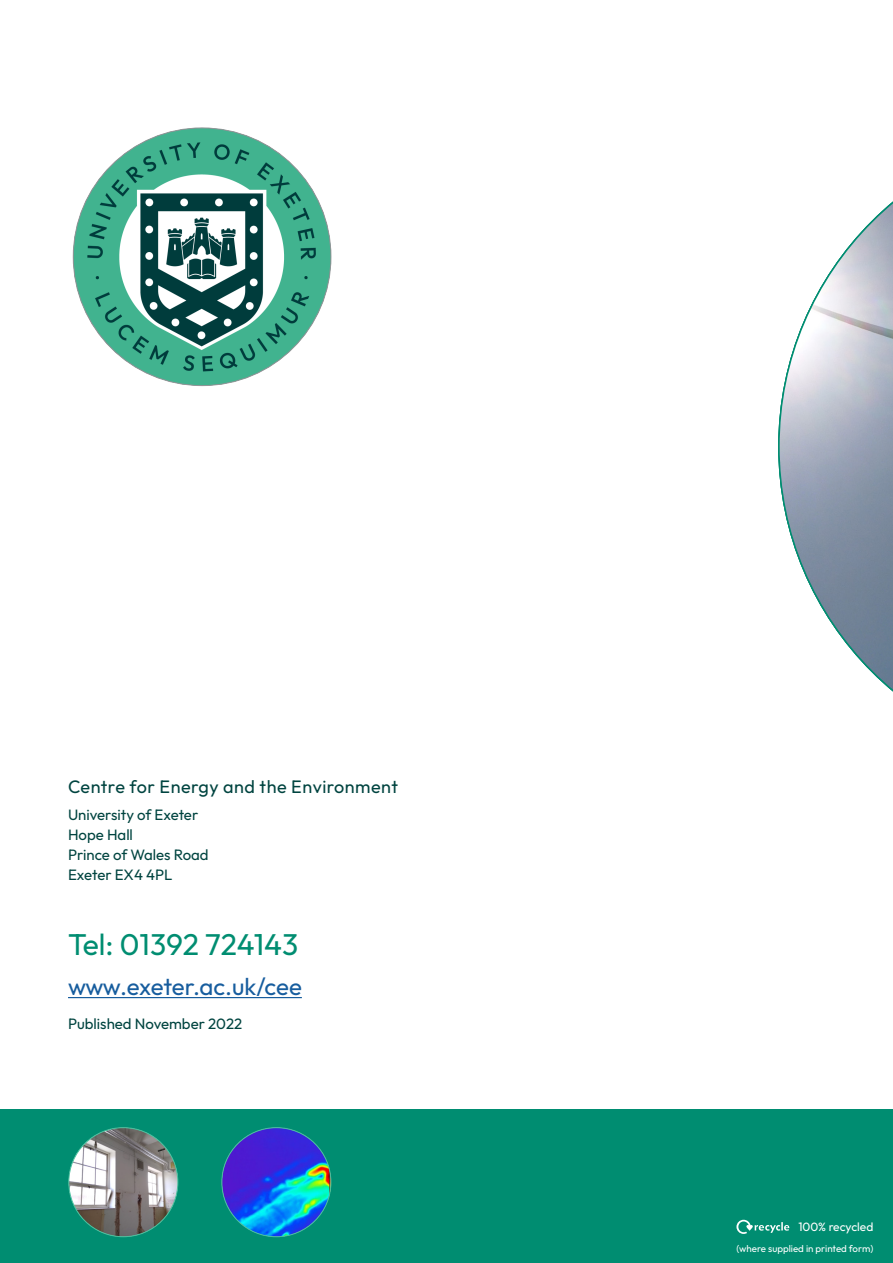
<style>
.page{position:relative;width:893px;height:1263px;background:#fff}
.page>*{position:absolute;margin:0;border:0;box-sizing:border-box;transform-origin:0 0}
.Body1{font:30px "Outfit";color:#008d71}
.Body1-2{font:24px "Outfit";letter-spacing:-.015em;color:#175d9e}
.Body1-3{font:18px "Outfit";letter-spacing:.025em;color:#004440}
.Body1-4{font:15px/20.2px "Outfit";color:#004440}
.Body1-5{font:12px "Outfit";color:#fff}
.Body1-6{font:9.75px "Outfit";color:#fff}
</style>
<div class="page">
<div style="left:0;top:1110px;width:893px;height:153px;background:#008d71"></div>
<img style="left:69px;top:1128px;width:109px;height:109px;border-radius:55px">
<img style="left:222px;top:1128px;width:109px;height:109px;border-radius:55px">
<svg style="left:778px;top:201px;width:115px;height:491px"></svg>
<hr style="left:68px;top:997px;width:234px;height:1px;background:#175d9e">
<svg style="left:736px;top:1220px;width:53px;height:14px"></svg>
<img style="left:73px;top:128px;width:258px;height:258px;border-radius:129px">
<p class="Body1-3" style="left:68px;top:776px;width:331px">Centre for Energy and the Environment</p>
<p class="Body1-4" style="left:68px;top:804px;width:142px">University of Exeter<br>Hope Hall<br>Prince of Wales Road<br>Exeter EX4 4PL</p>
<p class="Body1" style="left:68px;top:927px;width:232px">Tel: 01392 724143</p>
<p class="Body1-2" style="left:68px;top:973px;width:235px">www.exeter.ac.uk/cee</p>
<p class="Body1-4" style="left:68px;top:1013px;width:176px">Published November 2022</p>
<p class="Body1-5" style="left:798px;top:1220px;width:77px">100% recycled</p>
<p class="Body1-6" style="left:737px;top:1243px;width:138px">(where supplied in printed form)</p>
</div>
